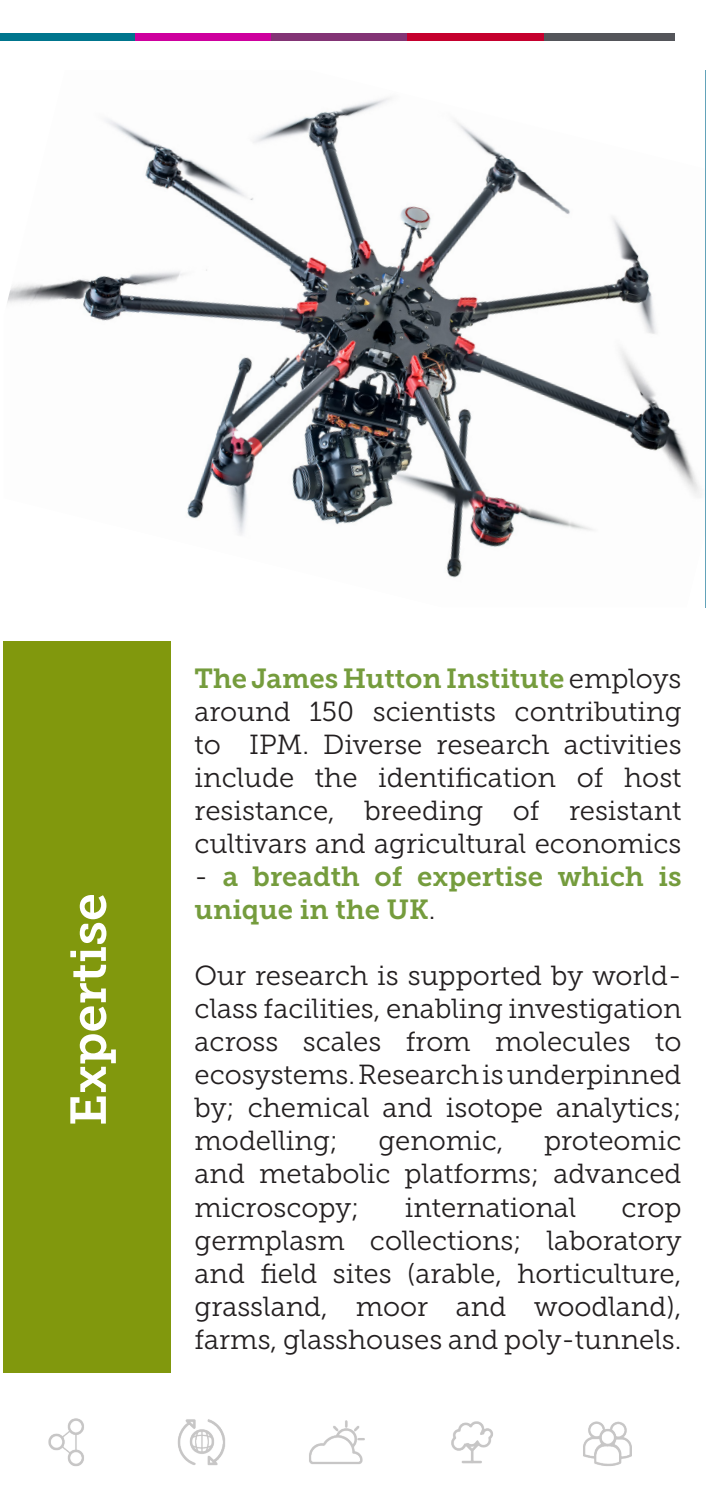
<style>
.page{position:relative;width:709px;height:1489px;background:#fff}
.page>*{position:absolute;margin:0;border:0;box-sizing:border-box;transform-origin:0 0}
.t1{font:50px "Museo Slab 700";color:#fff}
.t2{font:27.5px/33px "Museo Slab 300";color:#231f20;text-align:justify}
.t3{font:27.5px/33px "Museo Slab 700";color:#759c3d}
.s1{font-family:"Museo Slab 300";color:#231f20}
</style>
<div class="page">
<img style="left:7px;top:98px;width:695px;height:480px">
<hr style="left:705px;top:70px;width:1px;height:537px;background:#63a3b9">
<div style="left:4px;top:641px;width:167px;height:730px;background:#81980d"></div>
<div style="left:0;top:33px;width:135px;height:8px;background:#00758d"></div>
<div style="left:135px;top:33px;width:137px;height:8px;background:#ce009e"></div>
<div style="left:272px;top:33px;width:136px;height:8px;background:#833475"></div>
<div style="left:408px;top:33px;width:136px;height:8px;background:#c5002e"></div>
<div style="left:544px;top:33px;width:131px;height:8px;background:#54555a"></div>
<img style="left:48px;top:1418px;width:583px;height:48px">
<h1 class="t1" style="left:60px;top:1125px;width:234px;rotate:-90deg">Expertise</h1>
<p class="t3" style="left:194px;top:662px;width:488px">The James Hutton Institute <span class="s1">employs</span></p>
<p class="t2" style="left:194px;top:695px;width:488px">around 150 scientists contributing to IPM. Diverse research activities include the identification of host resistance, breeding of resistant cultivars and agricultural economics</p>
<p class="t3" style="left:194px;top:860px;width:488px"><span class="s1">-</span> a breadth of expertise which is unique in the UK<span class="s1">.</span></p>
<p class="t2" style="left:194px;top:959px;width:488px">Our research is supported by world&shy;class facilities, enabling investigation across scales from molecules to ecosystems. Research is underpinned by; chemical and isotope analytics; modelling;</p>
<p class="t2" style="left:194px;top:1124px;width:488px;text-indent:349px">proteomic and metabolic platforms; advanced microscopy;</p>
<p class="t2" style="left:378px;top:1124px;width:127px">genomic,</p>
<p class="t2" style="left:405px;top:1190px;width:173px">international</p>
<p class="t2" style="left:194px;top:1190px;width:488px;text-indent:427px">crop germplasm collections; laboratory and field sites (arable, horticulture, grassland, moor and woodland), farms, glasshouses and poly-tunnels.</p>
</div>
